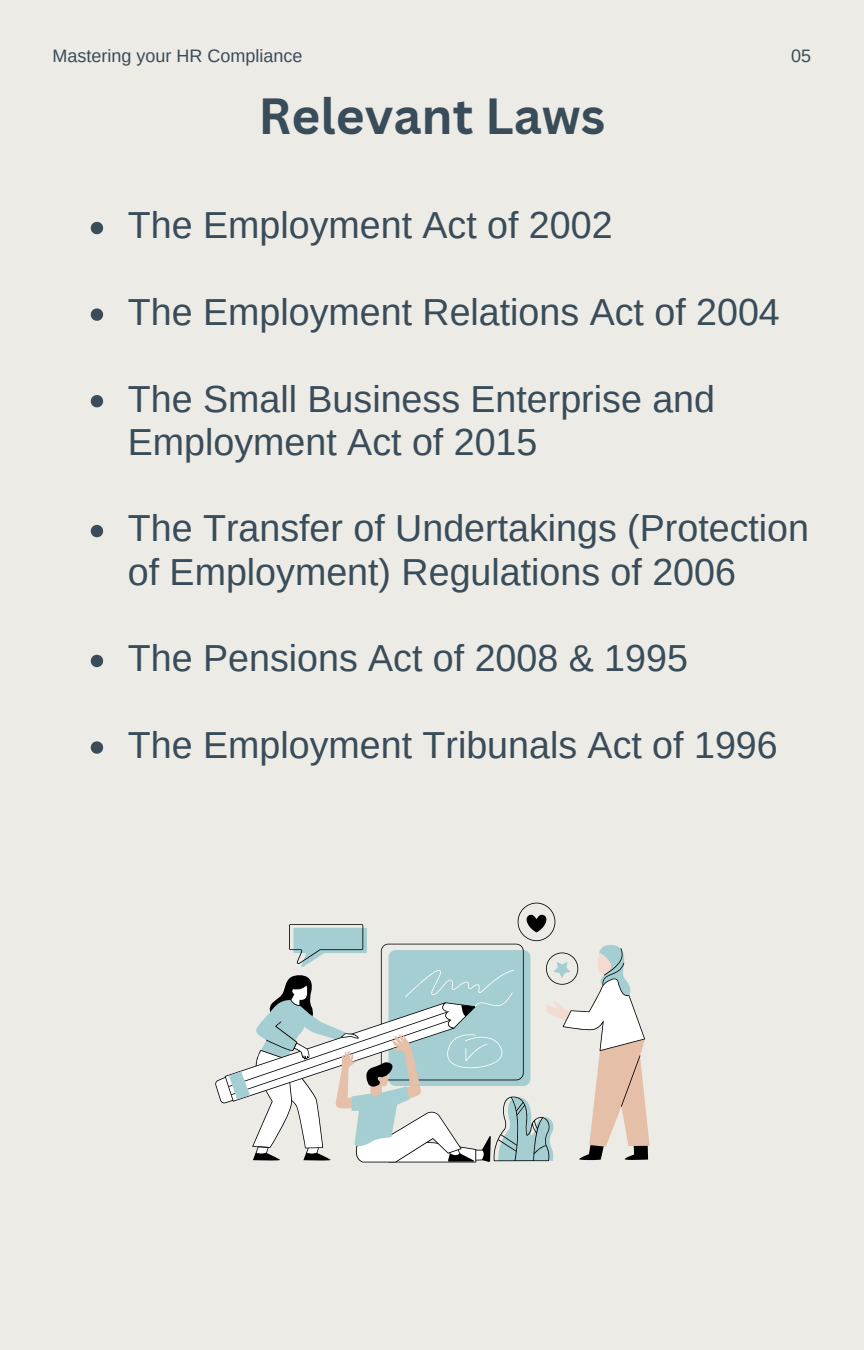
<style>
.page{position:relative;width:864px;height:1350px;background:#edebe6}
.page>*{position:absolute;margin:0;border:0;box-sizing:border-box;transform-origin:0 0}
.t1{font:700 49.5px "Canva Sans";color:#394c59}
.t2{font:37.57px/43.2px "Arimo";color:#394c59}
.t3{font:18px "Arimo";color:#394c59}
</style>
<div class="page">
<svg style="left:215px;top:903px;width:435px;height:259px"></svg>
<svg style="left:91px;top:222px;width:12px;height:12px"></svg>
<svg style="left:91px;top:308px;width:12px;height:13px"></svg>
<svg style="left:91px;top:395px;width:12px;height:12px"></svg>
<svg style="left:91px;top:525px;width:12px;height:12px"></svg>
<svg style="left:91px;top:655px;width:12px;height:12px"></svg>
<svg style="left:91px;top:741px;width:12px;height:13px"></svg>
<p class="t3" style="left:53px;top:46px;width:251px">Mastering your HR Compliance</p>
<p class="t3" style="left:791px;top:46px;width:22px">05</p>
<p class="t1" style="left:259px;top:81px;width:348px">Relevant Laws</p>
<h1 class="t2" style="left:128px;top:204px;width:486px">The Employment Act of 2002</h1>
<p class="t2" style="left:128px;top:290px;width:653px">The Employment Relations Act of 2004</p>
<p class="t2" style="left:128px;top:377px;width:589px">The Small Business Enterprise and<br>Employment Act of 2015</p>
<p class="t2" style="left:128px;top:507px;width:683px">The Transfer of Undertakings (Protection of Employment) Regulations of 2006</p>
<p class="t2" style="left:128px;top:637px;width:562px">The Pensions Act of 2008 &amp; 1995</p>
<p class="t2" style="left:128px;top:723px;width:651px">The Employment Tribunals Act of 1996</p>
</div>
